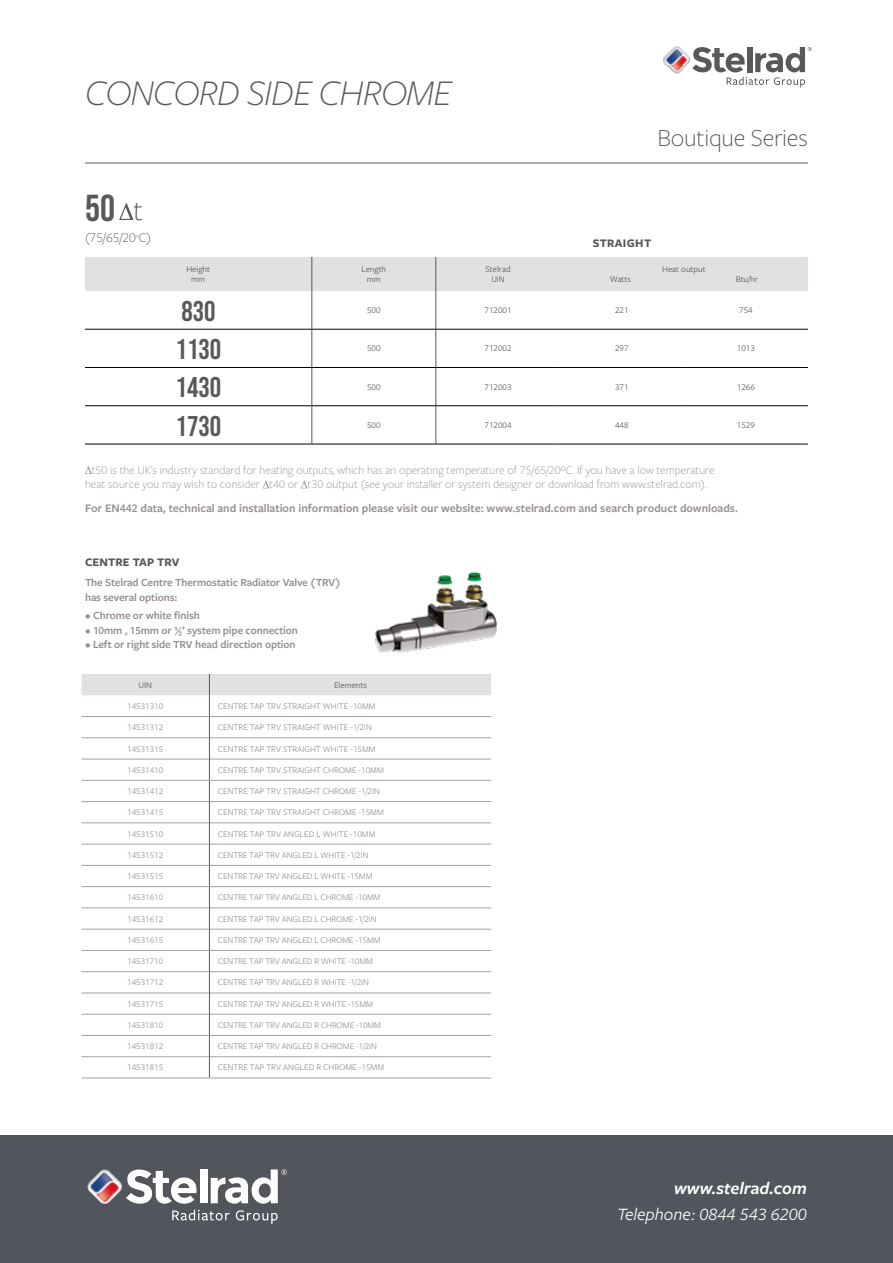
<style>
.page{position:relative;width:893px;height:1263px;background:#fff}
.page>*{position:absolute;margin:0;border:0;box-sizing:border-box;transform-origin:0 0}
.t1{font:italic 300 37.5px "Freight Sans Pro";letter-spacing:-.02em;color:#5b585b}
.t2{font:37.5px "Bebas Neue";color:#5b585b}
.t3{font:28.5px "Bebas Neue";color:#5b585b}
.t4{font:300 25.5px "Freight Sans Pro";letter-spacing:-.01em;color:#5b585b}
.t5{font:italic 18px "Freight Sans Pro";color:#fff}
.t6{font:italic 600 18px "Freight Sans Pro";color:#fff}
.t7{font:300 13.65px "Freight Sans Pro";color:#5b585b}
.t8{font:300 12px/14.4px "Freight Sans Pro";color:#969092}
.t9{font:600 12px "Freight Sans Pro";color:#969092}
.t10{font:700 12px "Freight Sans Pro";letter-spacing:.01em;color:#5b585b}
.t11{font:700 12px "Freight Sans Pro";letter-spacing:.03em;color:#5b585b}
.t12{font:600 11.25px/14.4px "Freight Sans Pro";letter-spacing:-.01em;color:#969092}
.t13{font:9px "Freight Sans Pro";color:#969092}
.t14{font:9px/10.5px "Freight Sans Pro";color:#5b585b;text-align:center}
.s1{font-family:"Freight Sans Pro";font-weight:300;font-size:30px}
</style>
<div class="page">
<hr style="left:85px;top:163px;width:723px;height:1px;background:#5b585b">
<div style="left:0;top:1135px;width:893px;height:128px;background:#52555b"></div>
<img style="left:663px;top:46px;width:27px;height:28px">
<svg style="left:692px;top:47px;width:120px;height:40px"></svg>
<svg style="left:126px;top:1169px;width:161px;height:55px"></svg>
<img style="left:87px;top:1169px;width:35px;height:35px">
<svg style="left:85px;top:466px;width:7px;height:8px"></svg>
<svg style="left:263px;top:481px;width:6px;height:7px"></svg>
<svg style="left:301px;top:481px;width:6px;height:7px"></svg>
<svg style="left:119px;top:203px;width:15px;height:17px"></svg>
<div style="left:85px;top:257px;width:723px;height:34px;background:#e3e0e1"></div>
<hr style="left:311px;top:257px;width:1px;height:34px;background:#5b585b">
<hr style="left:311px;top:291px;width:1px;height:38px;background:#5b585b">
<hr style="left:311px;top:330px;width:1px;height:37px;background:#5b585b">
<hr style="left:311px;top:368px;width:1px;height:37px;background:#5b585b">
<hr style="left:311px;top:406px;width:1px;height:38px;background:#5b585b">
<hr style="left:435px;top:257px;width:1px;height:34px;background:#5b585b">
<hr style="left:435px;top:291px;width:1px;height:38px;background:#5b585b">
<hr style="left:435px;top:330px;width:1px;height:37px;background:#5b585b">
<hr style="left:435px;top:368px;width:1px;height:37px;background:#5b585b">
<hr style="left:435px;top:406px;width:1px;height:38px;background:#5b585b">
<hr style="left:85px;top:329px;width:227px;height:1px;background:#000">
<hr style="left:312px;top:329px;width:124px;height:1px;background:#000">
<hr style="left:436px;top:329px;width:124px;height:1px;background:#000">
<hr style="left:560px;top:329px;width:124px;height:1px;background:#000">
<hr style="left:684px;top:329px;width:124px;height:1px;background:#000">
<hr style="left:85px;top:367px;width:227px;height:1px;background:#000">
<hr style="left:312px;top:367px;width:124px;height:1px;background:#000">
<hr style="left:436px;top:367px;width:124px;height:1px;background:#000">
<hr style="left:560px;top:367px;width:124px;height:1px;background:#000">
<hr style="left:684px;top:367px;width:124px;height:1px;background:#000">
<hr style="left:85px;top:405px;width:227px;height:1px;background:#000">
<hr style="left:312px;top:405px;width:124px;height:1px;background:#000">
<hr style="left:436px;top:405px;width:124px;height:1px;background:#000">
<hr style="left:560px;top:405px;width:124px;height:1px;background:#000">
<hr style="left:684px;top:405px;width:124px;height:1px;background:#000">
<hr style="left:85px;top:444px;width:227px;height:1px;background:#000">
<hr style="left:312px;top:444px;width:124px;height:1px;background:#000">
<hr style="left:436px;top:444px;width:124px;height:1px;background:#000">
<hr style="left:560px;top:444px;width:124px;height:1px;background:#000">
<hr style="left:684px;top:444px;width:124px;height:1px;background:#000">
<img style="left:375px;top:571px;width:122px;height:82px">
<svg style="left:81px;top:674px;width:410px;height:403px"></svg>
<hr style="left:81px;top:780px;width:128px;height:1px;background:#a6a0a2">
<hr style="left:209px;top:780px;width:282px;height:1px;background:#a6a0a2">
<hr style="left:81px;top:1077px;width:128px;height:1px;background:#a6a0a2">
<hr style="left:209px;top:1077px;width:282px;height:1px;background:#a6a0a2">
<h1 class="t1" style="left:85px;top:68px;width:368px">CONCORD SIDE CHROME</h1>
<h1 class="t2" style="left:85px;top:187px;width:60px">50 <span class="s1">t</span></h1>
<h3 class="t7" style="left:85px;top:229px;width:68px">(75/65/20<sup>º</sup>C)</h3>
<h3 class="t4" style="left:657px;top:121px;width:152px">Boutique Series</h3>
<h3 class="t11" style="left:593px;top:235px;width:60px">STRAIGHT</h3>
<p class="t14" style="left:186px;top:263px;width:25px">Height mm</p>
<p class="t14" style="left:361px;top:263px;width:26px">Length mm</p>
<p class="t14" style="left:485px;top:263px;width:27px">Stelrad<br>UIN</p>
<p class="t14" style="left:662px;top:263px;width:45px">Heat output</p>
<p class="t14" style="left:610px;top:274px;width:23px">Watts</p>
<p class="t14" style="left:736px;top:274px;width:24px">Btu/hr</p>
<h2 class="t3" style="left:181px;top:295px;width:36px">830</h2>
<p class="t14" style="left:367px;top:304px;width:15px">500</p>
<p class="t14" style="left:485px;top:304px;width:28px">712001</p>
<p class="t14" style="left:615px;top:304px;width:15px">221</p>
<p class="t14" style="left:739px;top:304px;width:15px">754</p>
<h2 class="t3" style="left:176px;top:333px;width:47px">1130</h2>
<p class="t14" style="left:367px;top:343px;width:15px">500</p>
<p class="t14" style="left:485px;top:343px;width:28px">712002</p>
<p class="t14" style="left:615px;top:343px;width:15px">297</p>
<p class="t14" style="left:737px;top:343px;width:19px">1013</p>
<h2 class="t3" style="left:176px;top:371px;width:47px">1430</h2>
<p class="t14" style="left:367px;top:381px;width:15px">500</p>
<p class="t14" style="left:485px;top:381px;width:28px">712003</p>
<p class="t14" style="left:615px;top:381px;width:15px">371</p>
<p class="t14" style="left:737px;top:381px;width:19px">1266</p>
<h2 class="t3" style="left:176px;top:410px;width:47px">1730</h2>
<p class="t14" style="left:367px;top:419px;width:15px">500</p>
<p class="t14" style="left:485px;top:419px;width:28px">712004</p>
<p class="t14" style="left:615px;top:419px;width:15px">448</p>
<p class="t14" style="left:737px;top:419px;width:19px">1529</p>
<p class="t8" style="left:85px;top:462px;width:631px;text-indent:7px">t50 is the UK’s industry standard for heating outputs, which has an operating temperature of 75/65/20ºC. If you have a low temperature heat source you may wish to consider t40 or t30 output (see your installer or system designer or download from www.stelrad.com).</p>
<h3 class="t9" style="left:85px;top:500px;width:655px">For EN442 data, technical and installation information please visit our website: www.stelrad.com and search product downloads.</h3>
<h3 class="t10" style="left:85px;top:554px;width:96px">CENTRE TAP TRV</h3>
<p class="t12" style="left:85px;top:575px;width:257px">The Stelrad Centre Thermostatic Radiator Valve (TRV) has several options:</p>
<p class="t12" style="left:85px;top:608px;width:116px">• Chrome or white finish</p>
<p class="t12" style="left:85px;top:622px;width:214px">• 10mm , 15mm or ½’ system pipe connection</p>
<p class="t12" style="left:85px;top:637px;width:212px">• Left or right side TRV head direction option</p>
<p class="t14" style="left:139px;top:679px;width:15px">UIN</p>
<p class="t14" style="left:334px;top:679px;width:34px">Elements</p>
<p class="t13" style="left:127px;top:700px;width:37px">14531310</p>
<p class="t13" style="left:218px;top:700px;width:159px">CENTRE TAP TRV STRAIGHT WHITE -10MM</p>
<p class="t13" style="left:127px;top:721px;width:37px">14531312</p>
<p class="t13" style="left:218px;top:721px;width:155px">CENTRE TAP TRV STRAIGHT WHITE -1/2IN</p>
<p class="t13" style="left:127px;top:742px;width:37px">14531315</p>
<p class="t13" style="left:218px;top:742px;width:159px">CENTRE TAP TRV STRAIGHT WHITE -15MM</p>
<p class="t13" style="left:127px;top:764px;width:37px">14531410</p>
<p class="t13" style="left:218px;top:764px;width:168px">CENTRE TAP TRV STRAIGHT CHROME -10MM</p>
<p class="t13" style="left:127px;top:785px;width:37px">14531412</p>
<p class="t13" style="left:218px;top:785px;width:164px">CENTRE TAP TRV STRAIGHT CHROME -1/2IN</p>
<p class="t13" style="left:127px;top:806px;width:37px">14531415</p>
<p class="t13" style="left:218px;top:806px;width:168px">CENTRE TAP TRV STRAIGHT CHROME -15MM</p>
<p class="t13" style="left:127px;top:828px;width:37px">14531510</p>
<p class="t13" style="left:218px;top:828px;width:159px">CENTRE TAP TRV ANGLED L WHITE -10MM</p>
<p class="t13" style="left:127px;top:849px;width:37px">14531512</p>
<p class="t13" style="left:218px;top:849px;width:152px">CENTRE TAP TRV ANGLED L WHITE -1/2IN</p>
<p class="t13" style="left:127px;top:870px;width:37px">14531515</p>
<p class="t13" style="left:218px;top:870px;width:156px">CENTRE TAP TRV ANGLED L WHITE -15MM</p>
<p class="t13" style="left:127px;top:891px;width:37px">14531610</p>
<p class="t13" style="left:218px;top:891px;width:164px">CENTRE TAP TRV ANGLED L CHROME -10MM</p>
<p class="t13" style="left:127px;top:913px;width:37px">14531612</p>
<p class="t13" style="left:218px;top:913px;width:160px">CENTRE TAP TRV ANGLED L CHROME -1/2IN</p>
<p class="t13" style="left:127px;top:934px;width:37px">14531615</p>
<p class="t13" style="left:218px;top:934px;width:164px">CENTRE TAP TRV ANGLED L CHROME -15MM</p>
<p class="t13" style="left:127px;top:955px;width:37px">14531710</p>
<p class="t13" style="left:218px;top:955px;width:157px">CENTRE TAP TRV ANGLED R WHITE -10MM</p>
<p class="t13" style="left:127px;top:976px;width:37px">14531712</p>
<p class="t13" style="left:218px;top:976px;width:153px">CENTRE TAP TRV ANGLED R WHITE -1/2IN</p>
<p class="t13" style="left:127px;top:998px;width:37px">14531715</p>
<p class="t13" style="left:218px;top:998px;width:157px">CENTRE TAP TRV ANGLED R WHITE -15MM</p>
<p class="t13" style="left:127px;top:1019px;width:37px">14531810</p>
<p class="t13" style="left:218px;top:1019px;width:165px">CENTRE TAP TRV ANGLED R CHROME -10MM</p>
<p class="t13" style="left:127px;top:1040px;width:37px">14531812</p>
<p class="t13" style="left:218px;top:1040px;width:161px">CENTRE TAP TRV ANGLED R CHROME -1/2IN</p>
<p class="t13" style="left:127px;top:1061px;width:37px">14531815</p>
<p class="t13" style="left:218px;top:1061px;width:168px">CENTRE TAP TRV ANGLED R CHROME -15MM</p>
<h3 class="t6" style="left:674px;top:1176px;width:134px">www.stelrad.com</h3>
<h3 class="t5" style="left:617px;top:1202px;width:191px">Telephone: 0844 543 6200</h3>
</div>
